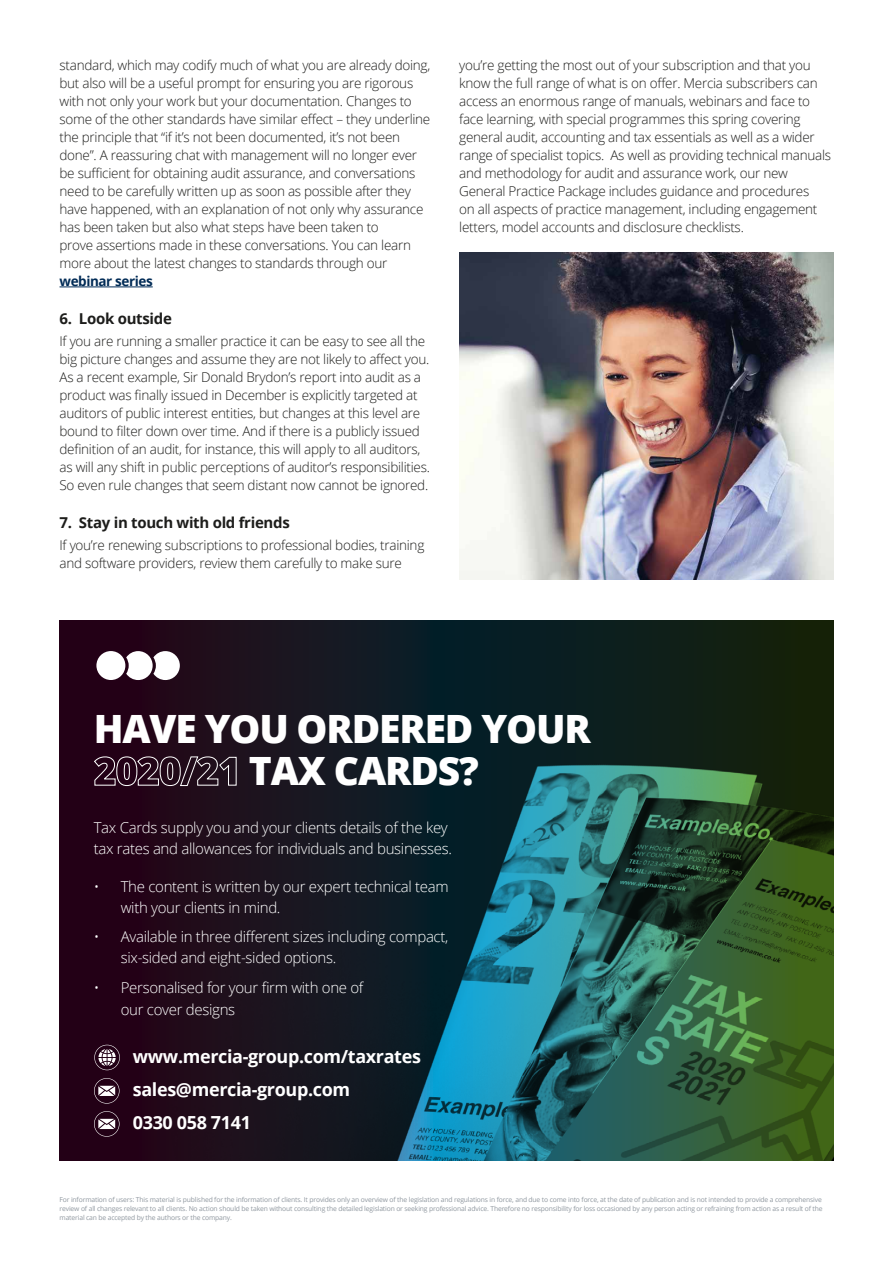
<style>
.page{position:relative;width:893px;height:1263px;background:#fff}
.page>*{position:absolute;margin:0;border:0;box-sizing:border-box;transform-origin:0 0}
.t1{font:800 39px/42px "Open Sans";letter-spacing:-.03em;color:#fff}
.t2{font:700 18px/33px "Open Sans";letter-spacing:-.02em;color:#fff}
.t3{font:300 15px/21px "Open Sans";letter-spacing:-.02em;color:#fff}
.t4{font:700 15px "Open Sans";letter-spacing:-.02em;color:#1d1d1b}
.t5{font:300 13.5px/18px "Open Sans";letter-spacing:-.02em;color:#1d1d1b}
.t6{font:700 13.5px "Open Sans";letter-spacing:-.03em;color:#002b56}
.t7{font:6.75px/9px "Open Sans";letter-spacing:-.02em;color:#9098a0;text-align:justify}
</style>
<div class="page">
<hr style="left:60px;top:287px;width:93px;height:1px;background:#002b56">
<img style="left:459px;top:252px;width:374px;height:328px">
<svg style="left:60px;top:621px;width:773px;height:540px;background:#1e3333"></svg>
<svg style="left:96px;top:651px;width:87px;height:32px"></svg>
<div style="left:96px;top:651px;width:29px;height:29px;background:#fff;border-radius:50%"></div>
<svg style="left:93px;top:756px;width:144px;height:30px;background:#483241"></svg>
<svg style="left:94px;top:1078px;width:26px;height:25px"></svg>
<svg style="left:94px;top:1111px;width:26px;height:26px"></svg>
<svg style="left:94px;top:1045px;width:26px;height:25px"></svg>
<p class="t5" style="left:60px;top:56px;width:372px">standard, which may codify much of what you are already doing, but also will be a useful prompt for ensuring you are rigorous with not only your work but your documentation. Changes to some of the other standards have similar effect – they underline the principle that “if it’s not been documented, it’s not been done”. A reassuring chat with management will no longer ever be sufficient for obtaining audit assurance, and conversations need to be carefully written up as soon as possible after they have happened, with an explanation of not only why assurance has been taken but also what steps have been taken to<br>prove assertions made in these conversations. You can learn more about the latest changes to standards through our</p>
<p class="t6" style="left:60px;top:271px;width:95px">webinar series</p>
<p class="t4" style="left:60px;top:308px;width:114px">6. Look outside</p>
<p class="t5" style="left:60px;top:332px;width:372px">If you are running a smaller practice it can be easy to see all the big picture changes and assume they are not likely to affect you.<br>As a recent example, Sir Donald Brydon’s report into audit as a product was finally issued in December is explicitly targeted at auditors of public interest entities, but changes at this level are bound to filter down over time. And if there is a publicly issued definition of an audit, for instance, this will apply to all auditors, as will any shift in public perceptions of auditor’s responsibilities.<br>So even rule changes that seem distant now cannot be ignored.</p>
<p class="t4" style="left:60px;top:512px;width:232px">7. Stay in touch with old friends</p>
<p class="t5" style="left:60px;top:536px;width:366px">If you’re renewing subscriptions to professional bodies, training and software providers, review them carefully to make sure</p>
<p class="t5" style="left:459px;top:56px;width:373px">you’re getting the most out of your subscription and that you know the full range of what is on offer. Mercia subscribers can access an enormous range of manuals, webinars and face to face learning, with special programmes this spring covering general audit, accounting and tax essentials as well as a wider range of specialist topics. As well as providing technical manuals and methodology for audit and assurance work, our new General Practice Package includes guidance and procedures<br>on all aspects of practice management, including engagement letters, model accounts and disclosure checklists.</p>
<h1 class="t1" style="left:249px;top:706px;width:343px;text-indent:-155px">HAVE YOU ORDERED YOUR<br>TAX CARDS?</h1>
<p class="t3" style="left:94px;top:816px;width:360px">Tax Cards supply you and your clients details of the key tax rates and allowances for individuals and businesses.</p>
<p class="t3" style="left:121px;top:875px;width:330px;text-indent:-27px">• The content is written by our expert technical team with your clients in mind.</p>
<p class="t3" style="left:121px;top:926px;width:329px;text-indent:-27px">• Available in three different sizes including compact, six-sided and eight-sided options.</p>
<p class="t3" style="left:121px;top:975px;width:244px;line-height:22.5px;text-indent:-27px">• Personalised for your firm with one of our cover designs</p>
<h2 class="t2" style="left:133px;top:1040px;width:290px">www.mercia-group.com/taxrates sales@mercia-group.com<br>0330 058 7141</h2>
<p class="t7" style="left:60px;top:1195px;width:764px">For information of users: This material is published for the information of clients. It provides only an overview of the legislation and regulations in force, and due to come into force, at the date of publication and is not intended to provide a comprehensive review of all changes relevant to all clients. No action should be taken without consulting the detailed legislation or seeking professional advice. Therefore no responsibility for loss occasioned by any person acting or refraining from action as a result of the material can be accepted by the authors or the company.</p>
</div>
